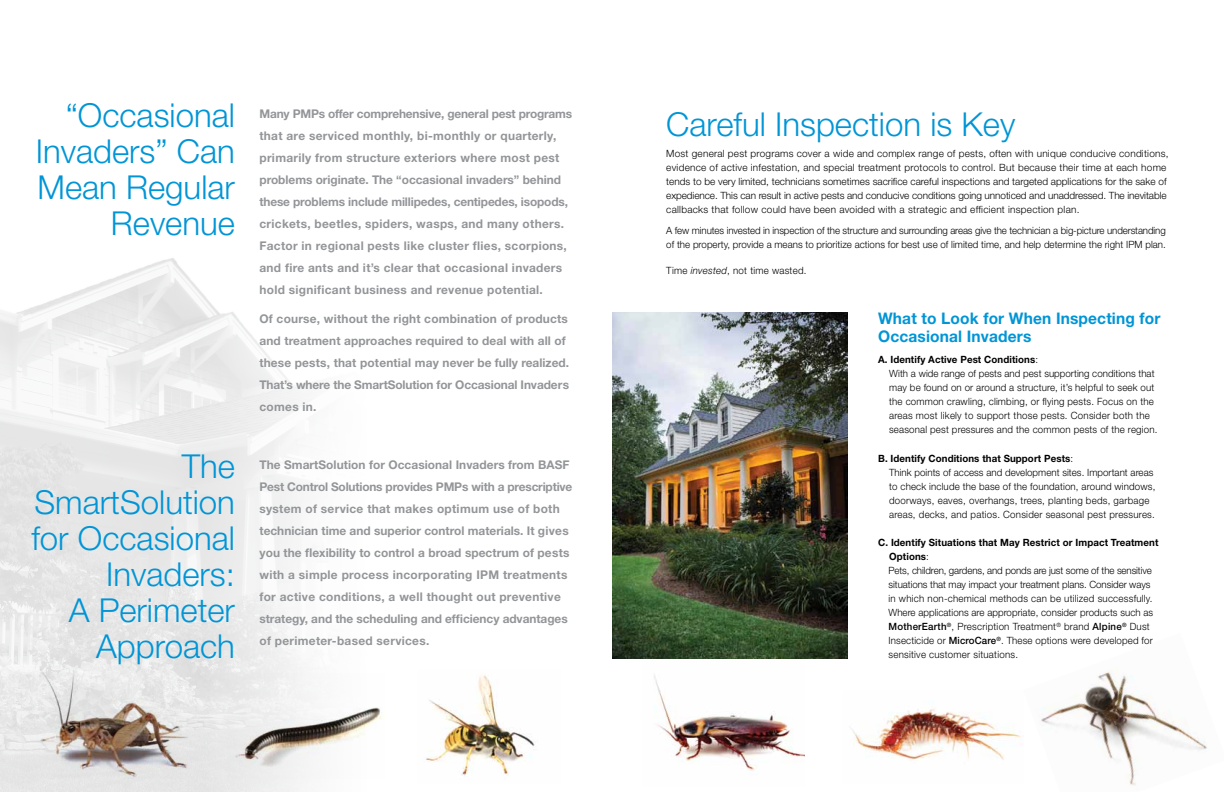
<style>
.page{position:relative;width:1224px;height:792px;background:#fff}
.page>*{position:absolute;margin:0;border:0;box-sizing:border-box;transform-origin:0 0}
.t1{font:300 33px/36px "Helvetica Neue";color:#0095d6;text-align:right}
.t2{font:700 16px/18px "Helvetica Neue";letter-spacing:.01em;color:#0095d6}
.t3{font:700 12px/22px "Helvetica Neue";letter-spacing:.01em;color:#939598}
.t4{font:300 10px/14px "Helvetica Neue";letter-spacing:.015em;color:#000}
.t5{font:300 10px/14px "Helvetica Neue";letter-spacing:-.01em;color:#000}
.s1{font-style:italic}
.s2{font-weight:700}
.s3{font-weight:500}
</style>
<div class="page">
<img style="left:0;top:258px;width:305px;height:534px">
<img style="left:426px;top:674px;width:109px;height:102px">
<img style="left:22px;top:654px;width:188px;height:124px">
<img style="left:853px;top:709px;width:170px;height:51px">
<img style="left:227px;top:673px;width:158px;height:105px">
<img style="left:1023px;top:669px;width:184px;height:116px">
<img style="left:654px;top:675px;width:151px;height:96px">
<img style="left:612px;top:312px;width:236px;height:347px">
<h1 class="t1" style="left:36px;top:96px;width:201px">“Occasional<br>Invaders” Can<br>Mean Regular<br>Revenue</h1>
<h1 class="t1" style="left:31px;top:448px;width:205px">The<br>SmartSolution for Occasional<br>Invaders:<br>A Perimeter<br>Approach</h1>
<p class="t3" style="left:260px;top:102px;width:314px">Many PMPs offer comprehensive, general pest programs that are serviced monthly, bi-monthly or quarterly, primarily from structure exteriors where most pest problems originate. The “occasional invaders” behind these problems include millipedes, centipedes, isopods, crickets, beetles, spiders, wasps, and many others.<br>Factor in regional pests like cluster flies, scorpions, and fire ants and it’s clear that occasional invaders hold significant business and revenue potential.</p>
<p class="t3" style="left:260px;top:308px;width:311px">Of course, without the right combination of products and treatment approaches required to deal with all of these pests, that potential may never be fully realized.<br>That’s where the SmartSolution for Occasional Invaders comes in.</p>
<p class="t3" style="left:260px;top:454px;width:314px">The SmartSolution for Occasional Invaders from BASF Pest Control Solutions provides PMPs with a prescriptive system of service that makes optimum use of both technician time and superior control materials. It gives you the flexibility to control a broad spectrum of pests with a simple process incorporating IPM treatments for active conditions, a well thought out preventive strategy, and the scheduling and efficiency advantages of perimeter-based services.</p>
<h1 class="t1" style="left:666px;top:106px;width:351px">Careful Inspection is Key</h1>
<p class="t4" style="left:666px;top:146px;width:504px">Most general pest programs cover a wide and complex range of pests, often with unique conducive conditions, evidence of active infestation, and special treatment protocols to control. But because their time at each home tends to be very limited, technicians sometimes sacrifice careful inspections and targeted applications for the sake of expedience. This can result in active pests and conducive conditions going unnoticed and unaddressed. The inevitable callbacks that follow could have been avoided with a strategic and efficient inspection plan.</p>
<p class="t5" style="left:666px;top:224px;width:501px">A few minutes invested in inspection of the structure and surrounding areas give the technician a big-picture understanding of the property, provide a means to prioritize actions for best use of limited time, and help determine the right IPM plan.</p>
<p class="t4" style="left:666px;top:263px;width:142px">Time <span class="s1">invested</span>, not time wasted.</p>
<h2 class="t2" style="left:878px;top:309px;width:284px">What to Look for When Inspecting for<br>Occasional Invaders</h2>
<p class="t4" style="left:889px;top:352px;width:270px;text-indent:-11px"><span class="s2">A. Identify Active Pest Conditions</span>:<br>With a wide range of pests and pest supporting conditions that may be found on or around a structure, it’s helpful to seek out the common crawling, climbing, or flying pests. Focus on the areas most likely to support those pests. Consider both the seasonal pest pressures and the common pests of the region.</p>
<p class="t4" style="left:889px;top:451px;width:268px;text-indent:-11px"><span class="s2">B. Identify Conditions that Support Pests</span>:<br>Think points of access and development sites. Important areas to check include the base of the foundation, around windows, doorways, eaves, overhangs, trees, planting beds, garbage areas, decks, and patios. Consider seasonal pest pressures.</p>
<p class="t4" style="left:889px;top:535px;width:271px;text-indent:-10px"><span class="s2">C. Identify Situations that May Restrict or Impact Treatment Options</span>:<br>Pets, children, gardens, and ponds are just some of the sensitive situations that may impact your treatment plans. Consider ways in which non-chemical methods can be utilized successfully.<br>Where applications are appropriate, consider products such as <span class="s3">MotherEarth</span><sup>®</sup>, Prescription Treatment<sup>®</sup> brand <span class="s3">Alpine</span><sup>®</sup> Dust Insecticide or <span class="s3">MicroCare</span><sup>®</sup>. These options were developed for sensitive customer situations.</p>
</div>
